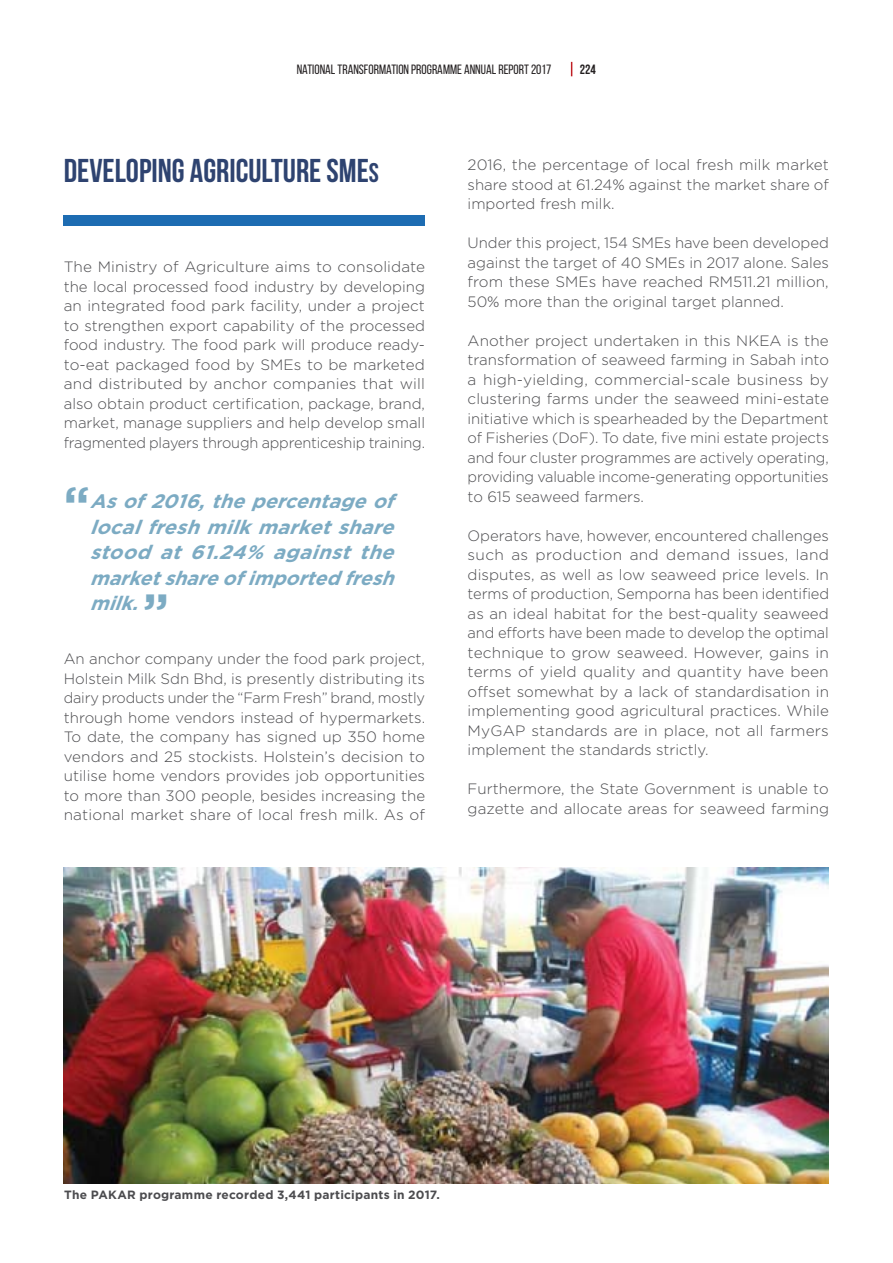
<style>
.page{position:relative;width:893px;height:1263px;background:#fff}
.page>*{position:absolute;margin:0;border:0;box-sizing:border-box;transform-origin:0 0}
.t1{font:700 48px "Gotham";color:#7cabc3}
.t2{font:700 33px "Bebas Neue";color:#2e4370}
.t3{font:italic 700 19.5px/25.5px "Gotham";color:#7cabc3;text-align:justify}
.t4{font:300 15px/19.5px "Gotham";color:#4c4c4f;text-align:justify}
.t5{font:13.5px "Bebas Neue";color:#231f20}
.t6{font:700 13.5px "Bebas Neue";color:#231f20}
.t7{font:700 12px "Gotham";letter-spacing:.02em;color:#4c4c4f}
.s1{font-size:27px}
</style>
<div class="page">
<svg style="left:571px;top:62px;width:1px;height:14px"></svg>
<div style="left:64px;top:215px;width:361px;height:10px;background:#1d6cb2"></div>
<img style="left:64px;top:867px;width:765px;height:316px">
<p class="t5" style="left:297px;top:62px;width:256px">NATIONAL TRANSFORMATION PROGRAMME ANNUAL REPORT 2017</p>
<p class="t6" style="left:580px;top:62px;width:18px">224</p>
<h2 class="t2" style="left:64px;top:151px;width:317px">DEVELOPING AGRICULTURE SME<span class="s1">s</span></h2>
<p class="t4" style="left:64px;top:258px;width:363px">The Ministry of Agriculture aims to consolidate the local processed food industry by developing an integrated food park facility, under a project to strengthen export capability of the processed food industry. The food park will produce ready&shy;to-eat packaged food by SMEs to be marketed and distributed by anchor companies that will also obtain product certification, package, brand, market, manage suppliers and help develop small fragmented players through apprenticeship training.</p>
<h1 class="t1" style="left:64px;top:486px;width:27px">“</h1>
<h3 class="t3" style="left:90px;top:490px;width:311px">Asof2016,the percentage of local fresh milk market share stood at 61.24% against the marketshare ofimported fresh milk.</h3>
<h1 class="t1" style="left:143px;top:593px;width:27px">”</h1>
<p class="t4" style="left:64px;top:650px;width:363px">An anchor company under the food park project, Holstein Milk Sdn Bhd, is presently distributing its dairy products under the “Farm Fresh” brand, mostly through home vendors instead of hypermarkets.<br>To date, the company has signed up 350 home vendors and 25 stockists. Holstein’s decision to utilise home vendors provides job opportunities to more than 300 people, besides increasing the national market share of local fresh milk. As of</p>
<p class="t4" style="left:468px;top:156px;width:363px">2016, the percentage of local fresh milk market share stood at 61.24% against the market share of imported fresh milk.</p>
<p class="t4" style="left:468px;top:234px;width:363px">Under this project, 154 SMEs have been developed against the target of 40 SMEs in 2017 alone. Sales from these SMEs have reached RM511.21 million, 50% more than the original target planned.</p>
<p class="t4" style="left:468px;top:332px;width:363px">Another project undertaken in this NKEA is the transformation of seaweed farming in Sabah into a high-yielding, commercial-scale business by clustering farms under the seaweed mini-estate initiative which is spearheaded by the Department of Fisheries (DoF). To date, five mini estate projects and four cluster programmes are actively operating, providing valuable income-generating opportunities to 615 seaweed farmers.</p>
<p class="t4" style="left:468px;top:527px;width:363px">Operators have, however, encountered challenges such as production and demand issues, land disputes, as well as low seaweed price levels. In terms of production, Semporna has been identified as an ideal habitat for the best-quality seaweed and efforts have been made to develop the optimal technique to grow seaweed. However, gains in terms of yield quality and quantity have been offset somewhat by a lack of standardisation in implementing good agricultural practices. While MyGAP standards are in place, not all farmers implement the standards strictly.</p>
<p class="t4" style="left:468px;top:780px;width:363px">Furthermore, the State Government is unable to gazette and allocate areas for seaweed farming</p>
<p class="t7" style="left:64px;top:1190px;width:377px">The PAKAR programme recorded 3,441 participants in 2017.</p>
</div>
